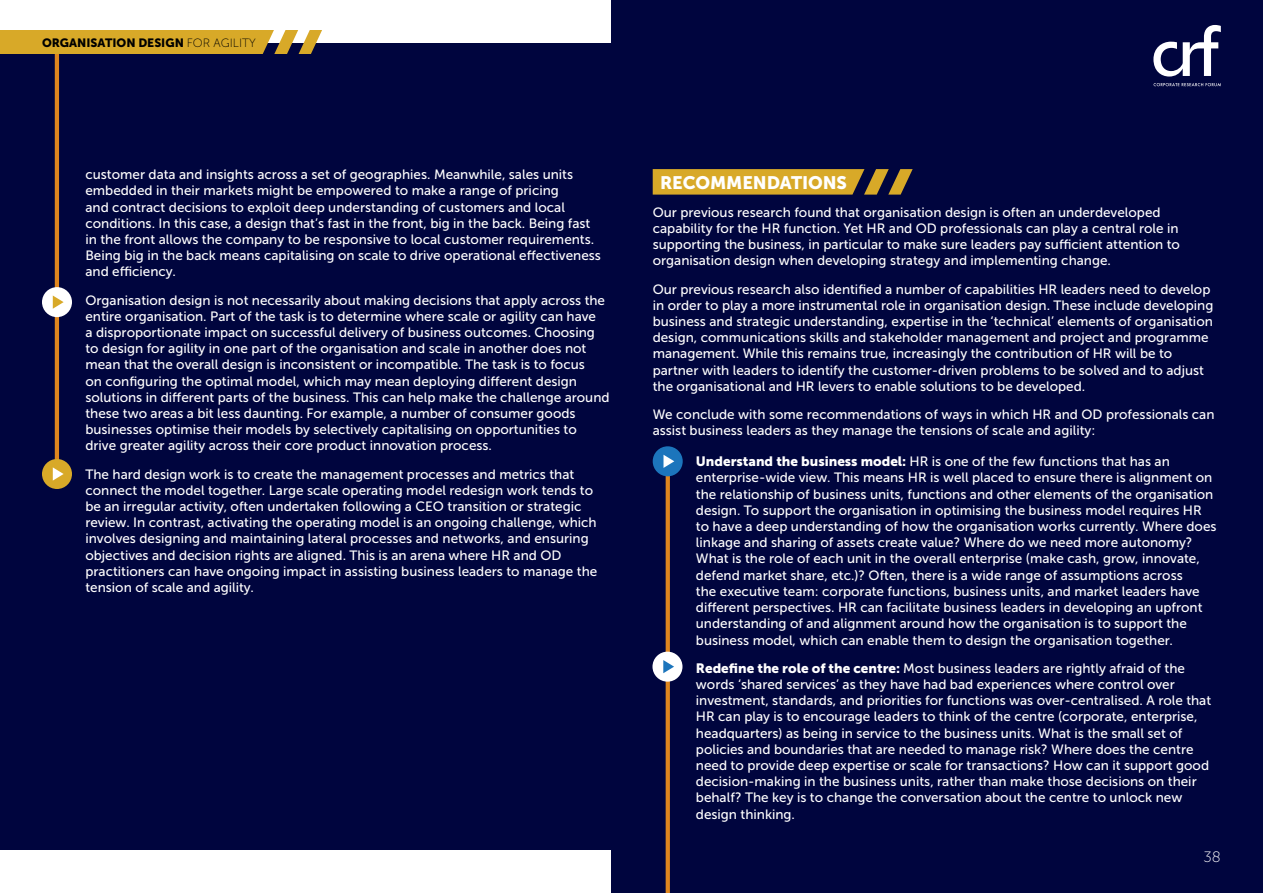
<style>
.page{position:relative;width:1263px;height:893px;background:#00053e}
.page>*{position:absolute;margin:0;border:0;box-sizing:border-box;transform-origin:0 0}
.t1{font:18px "Museo Sans 900";letter-spacing:-.005em;color:#fff}
.t2{font:15px "Museo Sans 100";color:#fff}
.t3{font:13.5px/16.2px "Museo Sans 500";color:#fff}
.t4{font:12px "Museo Sans 900";color:#000}
.s1{font-family:"Museo Sans 100"}
.s2{font-family:"Museo Sans 900"}
</style>
<div class="page">
<div style="left:0;top:0;width:610px;height:42px;background:#fff"></div>
<div style="left:0;top:851px;width:610px;height:42px;background:#fff"></div>
<svg style="left:1153px;top:25px;width:68px;height:52px"></svg>
<svg style="left:1153px;top:83px;width:68px;height:3px"></svg>
<svg style="left:0;top:30px;width:322px;height:24px;background:#cfa532"></svg>
<hr style="left:55px;top:54px;width:4px;height:420px;background:#df861e">
<div style="left:42px;top:287px;width:30px;height:30px;background:#fff;border-radius:50%"></div>
<svg style="left:53px;top:296px;width:11px;height:13px"></svg>
<svg style="left:666px;top:476px;width:4px;height:417px;background:#da831e"></svg>
<div style="left:653px;top:446px;width:30px;height:30px;background:#1c75bc;border-radius:50%"></div>
<svg style="left:663px;top:455px;width:11px;height:13px"></svg>
<div style="left:42px;top:459px;width:30px;height:30px;background:#d8a928;border-radius:50%"></div>
<svg style="left:53px;top:467px;width:11px;height:14px"></svg>
<svg style="left:653px;top:169px;width:260px;height:26px;background:#bb932a"></svg>
<div style="left:652px;top:652px;width:30px;height:30px;background:#fff;border-radius:50%"></div>
<svg style="left:663px;top:660px;width:11px;height:13px"></svg>
<p class="t4" style="left:42px;top:35px;width:215px">ORGANISATION DESIGN <span class="s1">FOR AGILITY</span></p>
<p class="t3" style="left:85px;top:167px;width:517px">customer data and insights across a set of geographies. Meanwhile, sales units embedded in their markets might be empowered to make a range of pricing<br>and contract decisions to exploit deep understanding of customers and local conditions. In this case, a design that’s fast in the front, big in the back. Being fast in the front allows the company to be responsive to local customer requirements.<br>Being big in the back means capitalising on scale to drive operational effectiveness and efficiency.</p>
<p class="t3" style="left:85px;top:292px;width:526px">Organisation design is not necessarily about making decisions that apply across the entire organisation. Part of the task is to determine where scale or agility can have<br>a disproportionate impact on successful delivery of business outcomes. Choosing to design for agility in one part of the organisation and scale in another does not mean that the overall design is inconsistent or incompatible. The task is to focus<br>on configuring the optimal model, which may mean deploying different design solutions in different parts of the business. This can help make the challenge around these two areas a bit less daunting. For example, a number of consumer goods businesses optimise their models by selectively capitalising on opportunities to drive greater agility across their core product innovation process.</p>
<p class="t3" style="left:85px;top:466px;width:513px">The hard design work is to create the management processes and metrics that connect the model together. Large scale operating model redesign work tends to be an irregular activity, often undertaken following a CEO transition or strategic review. In contrast, activating the operating model is an ongoing challenge, which involves designing and maintaining lateral processes and networks, and ensuring objectives and decision rights are aligned. This is an arena where HR and OD practitioners can have ongoing impact in assisting business leaders to manage the tension of scale and agility.</p>
<h1 class="t1" style="left:660px;top:172px;width:188px">RECOMMENDATIONS</h1>
<p class="t3" style="left:653px;top:204px;width:529px">Our previous research found that organisation design is often an underdeveloped capability for the HR function. Yet HR and OD professionals can play a central role in supporting the business, in particular to make sure leaders pay sufficient attention to organisation design when developing strategy and implementing change.</p>
<p class="t3" style="left:653px;top:281px;width:562px">Our previous research also identified a number of capabilities HR leaders need to develop in order to play a more instrumental role in organisation design. These include developing business and strategic understanding, expertise in the ‘technical’ elements of organisation design, communications skills and stakeholder management and project and programme management. While this remains true, increasingly the contribution of HR will be to partner with leaders to identify the customer-driven problems to be solved and to adjust the organisational and HR levers to enable solutions to be developed.</p>
<p class="t3" style="left:653px;top:406px;width:563px">We conclude with some recommendations of ways in which HR and OD professionals can assist business leaders as they manage the tensions of scale and agility:</p>
<p class="t3" style="left:696px;top:454px;width:522px"><span class="s2">Understand the business model:</span> HR is one of the few functions that has an enterprise-wide view. This means HR is well placed to ensure there is alignment on the relationship of business units, functions and other elements of the organisation design. To support the organisation in optimising the business model requires HR to have a deep understanding of how the organisation works currently. Where does linkage and sharing of assets create value? Where do we need more autonomy?<br>What is the role of each unit in the overall enterprise (make cash, grow, innovate, defend market share, etc.)? Often, there is a wide range of assumptions across<br>the executive team: corporate functions, business units, and market leaders have different perspectives. HR can facilitate business leaders in developing an upfront understanding of and alignment around how the organisation is to support the business model, which can enable them to design the organisation together.</p>
<p class="t3" style="left:696px;top:660px;width:517px"><span class="s2">Redefine the role of the centre:</span> Most business leaders are rightly afraid of the words ‘shared services’ as they have had bad experiences where control over investment, standards, and priorities for functions was over-centralised. A role that HR can play is to encourage leaders to think of the centre (corporate, enterprise, headquarters) as being in service to the business units. What is the small set of policies and boundaries that are needed to manage risk? Where does the centre need to provide deep expertise or scale for transactions? How can it support good decision-making in the business units, rather than make those decisions on their behalf? The key is to change the conversation about the centre to unlock new design thinking.</p>
<p class="t2" style="left:1203px;top:849px;width:19px">38</p>
</div>
